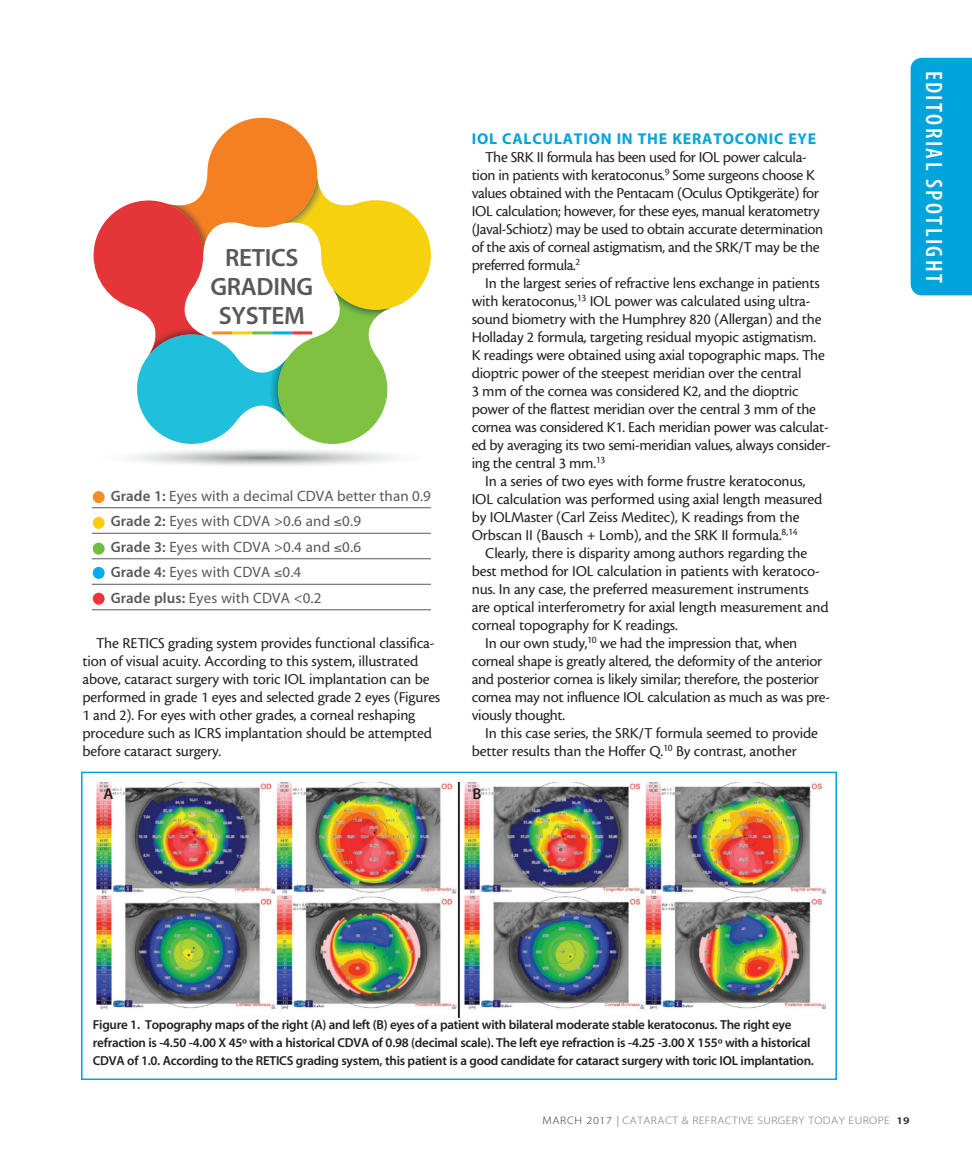
<style>
.page{position:relative;width:972px;height:1161px;background:#fff}
.page>*{position:absolute;margin:0;border:0;box-sizing:border-box;transform-origin:0 0}
.body{font:25.05px "Myriad MM 565 600";letter-spacing:-.01em;color:#57585a}
.t1{font:23.7px "Myriad MM 565 300";letter-spacing:.1em;color:#fff}
.body-2{font:15.75px/18px "Cronos MM 408 10";letter-spacing:-.015em;color:#231f20}
.subhead{font:15.75px "Myriad MM 700 600";letter-spacing:.05em;color:#00a4dc}
.t2{font:15.75px "Myriad MM 565 600";color:#231f20}
.body-3{font:15px "Myriad MM 400 600";letter-spacing:.01em;color:#57585a}
.t3{font:13.05px/18px "Myriad MM 565 600";letter-spacing:-.02em;color:#231f20}
.t4{font:10.8px "Myriad MM 215 600";letter-spacing:.04em;color:#6c6d70;scale:1.11 1}
.s1{font-family:"Myriad MM 565 600"}
.s2{color:#312f30}
.s3{font-family:"Myriad MM 400 600";color:#939598}
.s4{font-family:"Myriad MM 565 600";font-size:10.2px;color:#231f20}
</style>
<div class="page">
<div style="left:911px;top:58px;width:61px;height:237px;background:#00a4dc"></div>
<div style="left:81px;top:772px;width:756px;height:308px;border:2px solid #00a4dc"></div>
<img style="left:96px;top:783px;width:729px;height:235px">
<svg style="left:93px;top:118px;width:338px;height:326px"></svg>
<hr style="left:92px;top:508px;width:339px;height:1px;background:#57585a">
<hr style="left:92px;top:533px;width:339px;height:1px;background:#57585a">
<hr style="left:92px;top:559px;width:339px;height:1px;background:#57585a">
<hr style="left:92px;top:584px;width:339px;height:1px;background:#57585a">
<hr style="left:92px;top:610px;width:339px;height:1px;background:#57585a">
<div style="left:93px;top:491px;width:12px;height:12px;background:#f68c25;border-radius:50%"></div>
<div style="left:93px;top:517px;width:12px;height:12px;background:#fdcc09;border-radius:50%"></div>
<div style="left:93px;top:543px;width:12px;height:12px;background:#6ebe44;border-radius:50%"></div>
<div style="left:93px;top:567px;width:12px;height:12px;background:#00adeb;border-radius:50%"></div>
<div style="left:93px;top:593px;width:12px;height:12px;background:#ee3638;border-radius:50%"></div>
<hr style="left:212px;top:331px;width:20px;height:3px;background:#f68c25">
<hr style="left:232px;top:331px;width:20px;height:3px;background:#fdcc09">
<hr style="left:252px;top:331px;width:20px;height:3px;background:#6ebe44">
<hr style="left:272px;top:331px;width:20px;height:3px;background:#00adeb">
<hr style="left:292px;top:331px;width:20px;height:3px;background:#ee3638">
<p class="body" style="left:225px;top:246px;width:75px">RETICS</p>
<p class="body" style="left:210px;top:275px;width:104px">GRADING</p>
<p class="body" style="left:219px;top:304px;width:88px">SYSTEM</p>
<p class="body-3" style="left:111px;top:489px;width:322px"><span class="s1">Grade 1:</span> Eyes with a decimal CDVA better than 0.9</p>
<p class="body-3" style="left:111px;top:514px;width:252px"><span class="s1">Grade 2:</span> Eyes with CDVA &gt;0.6 and ≤0.9</p>
<p class="body-3" style="left:111px;top:540px;width:252px"><span class="s1">Grade 3:</span> Eyes with CDVA &gt;0.4 and ≤0.6</p>
<p class="body-3" style="left:111px;top:565px;width:192px"><span class="s1">Grade 4:</span> Eyes with CDVA ≤0.4</p>
<p class="body-3" style="left:111px;top:591px;width:212px"><span class="s1">Grade plus:</span> Eyes with CDVA &lt;0.2</p>
<p class="body-2" style="left:82px;top:634px;width:359px;text-indent:14px">The RETICS grading system provides functional classifica&shy;tion of visual acuity. According to this system, illustrated above, cataract surgery with toric IOL implantation can be performed in grade 1 eyes and selected grade 2 eyes (Figures 1 and 2). For eyes with other grades, a corneal reshaping procedure such as ICRS implantation should be attempted before cataract surgery.</p>
<p class="subhead" style="left:472px;top:131px;width:346px">IOL CALCULATION IN THE KERATOCONIC EYE</p>
<p class="body-2" style="left:472px;top:148px;width:353px;text-indent:14px">The SRK II formula has been used for IOL power calcula&shy;tion in patients with keratoconus.<sup>9</sup> Some surgeons choose K values obtained with the Pentacam (Oculus Optikgeräte) for IOL calculation; however, for these eyes, manual keratometry (Javal-Schiotz) may be used to obtain accurate determination of the axis of corneal astigmatism, and the SRK/T may be the preferred formula.<sup>2</sup></p>
<p class="body-2" style="left:472px;top:274px;width:361px;text-indent:14px">In the largest series of refractive lens exchange in patients with keratoconus,<sup>13</sup> IOL power was calculated using ultra&shy;sound biometry with the Humphrey 820 (Allergan) and the Holladay 2 formula, targeting residual myopic astigmatism.<br>K readings were obtained using axial topographic maps. The dioptric power of the steepest meridian over the central<br>3 mm of the cornea was considered K2, and the dioptric power of the flattest meridian over the central 3 mm of the cornea was considered K1. Each meridian power was calculat&shy;ed by averaging its two semi-meridian values, always consider&shy;ing the central 3 mm.<sup>13</sup></p>
<p class="body-2" style="left:472px;top:472px;width:352px;text-indent:14px">In a series of two eyes with forme frustre keratoconus, IOL calculation was performed using axial length measured by IOLMaster (Carl Zeiss Meditec), K readings from the Orbscan II (Bausch + Lomb), and the SRK II formula.<sup>8,14</sup></p>
<p class="body-2" style="left:472px;top:544px;width:358px;text-indent:14px">Clearly, there is disparity among authors regarding the best method for IOL calculation in patients with keratoco&shy;nus. In any case, the preferred measurement instruments are optical interferometry for axial length measurement and corneal topography for K readings.</p>
<p class="body-2" style="left:472px;top:634px;width:360px;text-indent:14px">In our own study,<sup>10</sup> we had the impression that, when corneal shape is greatly altered, the deformity of the anterior and posterior cornea is likely similar; therefore, the posterior cornea may not influence IOL calculation as much as was pre&shy;viously thought.</p>
<p class="body-2" style="left:472px;top:724px;width:348px;text-indent:14px">In this case series, the SRK/T formula seemed to provide better results than the Hoffer Q.<sup>10</sup> By contrast, another</p>
<p class="t2" style="left:103px;top:786px;width:12px">A</p>
<p class="t2" style="left:472px;top:786px;width:11px">B</p>
<h2 class="t1" style="left:946px;top:71px;width:214px;rotate:90deg">EDITORIAL SPOTLIGHT</h2>
<p class="t3" style="left:93px;top:1016px;width:723px">Figure 1. Topography maps of the right (A) and left (B) eyes of a patient with bilateral moderate stable keratoconus. The right eye refraction is -4.50 -4.00 X 45º with a historical CDVA of 0.98 (decimal scale). The left eye refraction is -4.25 -3.00 X 155º with a historical<br>CDVA of 1.0. According to the RETICS grading system, this patient is a good candidate for cataract surgery with toric IOL implantation.</p>
<p class="t4" style="left:542px;top:1115px;width:332px"><span class="s2">MARCH 2017</span> <span class="s3">|</span> CATARACT &amp; REFRACTIVE SURGERY TODAY EUROPE <span class="s4">19</span></p>
</div>
